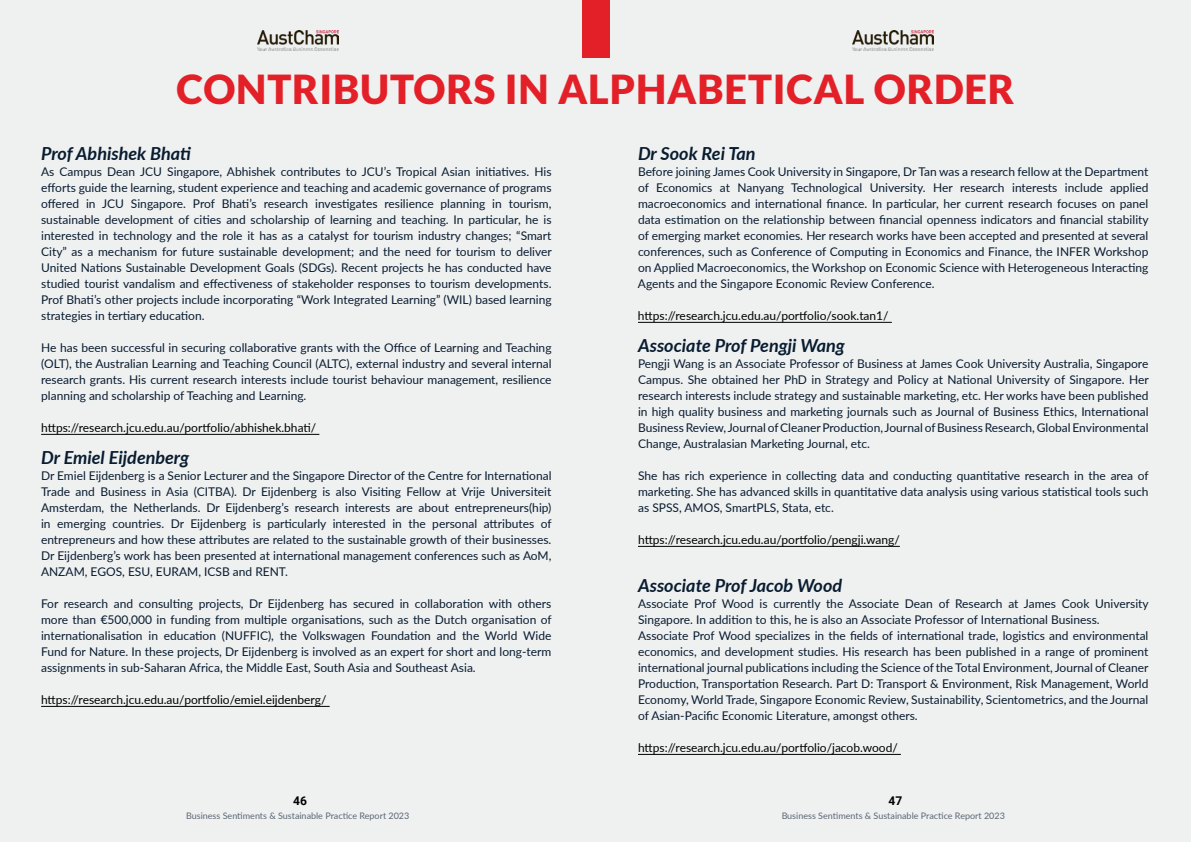
<style>
.page{position:relative;width:1191px;height:842px;background:#eceded}
.page>*{position:absolute;margin:0;border:0;box-sizing:border-box;transform-origin:0 0}
.t1{font:900 40px "Lato";letter-spacing:.02em;color:#e31f27}
.t2{font:italic 700 18px "Lato";color:#081c30}
.t3{font:12px/16px "Lato";color:#081c30;text-align:justify}
.t4{font:12px "Lato";color:#000}
.t5{font:700 12px "Roboto";color:#000}
.t6{font:9px "Lato";color:#081c30}
</style>
<div class="page">
<img style="left:257px;top:30px;width:81px;height:21px">
<img style="left:852px;top:30px;width:81px;height:21px">
<div style="left:581px;top:0;width:28px;height:57px;background:#e31f27"></div>
<hr style="left:41px;top:434px;width:278px;height:1px;background:#000">
<hr style="left:41px;top:706px;width:289px;height:1px;background:#000">
<hr style="left:638px;top:322px;width:254px;height:1px;background:#000">
<hr style="left:638px;top:546px;width:262px;height:1px;background:#000">
<hr style="left:638px;top:754px;width:263px;height:1px;background:#000">
<h1 class="t1" style="left:176px;top:66px;width:839px">CONTRIBUTORS IN ALPHABETICAL ORDER</h1>
<h2 class="t2" style="left:41px;top:140px;width:152px">Prof Abhishek Bhati</h2>
<p class="t3" style="left:41px;top:163px;width:512px">As Campus Dean JCU Singapore, Abhishek contributes to JCU’s Tropical Asian initiatives. His efforts guide the learning, student experience and teaching and academic governance of programs offered in JCU Singapore. Prof Bhati’s research investigates resilience planning in tourism, sustainable development of cities and scholarship of learning and teaching. In particular, he is interested in technology and the role it has as a catalyst for tourism industry changes; “Smart City” as a mechanism for future sustainable development; and the need for tourism to deliver United Nations Sustainable Development Goals (SDGs). Recent projects he has conducted have studied tourist vandalism and effectiveness of stakeholder responses to tourism developments.<br>Prof Bhati’s other projects include incorporating “Work Integrated Learning” (WIL) based learning strategies in tertiary education.</p>
<p class="t3" style="left:41px;top:339px;width:512px">He has been successful in securing collaborative grants with the Office of Learning and Teaching (OLT), the Australian Learning and Teaching Council (ALTC), external industry and several internal research grants. His current research interests include tourist behaviour management, resilience planning and scholarship of Teaching and Learning.</p>
<p class="t4" style="left:41px;top:419px;width:277px">https://research.jcu.edu.au/portfolio/abhishek.bhati/</p>
<h2 class="t2" style="left:41px;top:444px;width:150px">Dr Emiel Eijdenberg</h2>
<p class="t3" style="left:41px;top:467px;width:512px">Dr Emiel Eijdenberg is a Senior Lecturer and the Singapore Director of the Centre for International Trade and Business in Asia (CITBA). Dr Eijdenberg is also Visiting Fellow at Vrije Universiteit Amsterdam, the Netherlands. Dr Eijdenberg’s research interests are about entrepreneurs(hip) in emerging countries. Dr Eijdenberg is particularly interested in the personal attributes of entrepreneurs and how these attributes are related to the sustainable growth of their businesses.<br>Dr Eijdenberg’s work has been presented at international management conferences such as AoM, ANZAM, EGOS, ESU, EURAM, ICSB and RENT.</p>
<p class="t3" style="left:41px;top:595px;width:512px">For research and consulting projects, Dr Eijdenberg has secured in collaboration with others more than €500,000 in funding from multiple organisations, such as the Dutch organisation of internationalisation in education (NUFFIC), the Volkswagen Foundation and the World Wide Fund for Nature. In these projects, Dr Eijdenberg is involved as an expert for short and long-term assignments in sub-Saharan Africa, the Middle East, South Asia and Southeast Asia.</p>
<p class="t4" style="left:41px;top:691px;width:287px">https://research.jcu.edu.au/portfolio/emiel.eijdenberg/</p>
<p class="t5" style="left:293px;top:792px;width:15px">46</p>
<p class="t6" style="left:186px;top:810px;width:225px">Business Sentiments &amp; Sustainable Practice Report 2023</p>
<h2 class="t2" style="left:638px;top:140px;width:119px">Dr Sook Rei Tan</h2>
<p class="t3" style="left:638px;top:163px;width:512px">Before joining James Cook University in Singapore, Dr Tan was a research fellow at the Department of Economics at Nanyang Technological University. Her research interests include applied macroeconomics and international finance. In particular, her current research focuses on panel data estimation on the relationship between financial openness indicators and financial stability of emerging market economies. Her research works have been accepted and presented at several conferences, such as Conference of Computing in Economics and Finance, the INFER Workshop on Applied Macroeconomics, the Workshop on Economic Science with Heterogeneous Interacting Agents and the Singapore Economic Review Conference.</p>
<p class="t4" style="left:638px;top:307px;width:252px">https://research.jcu.edu.au/portfolio/sook.tan1/</p>
<h2 class="t2" style="left:638px;top:332px;width:208px">Associate Prof Pengji Wang</h2>
<p class="t3" style="left:638px;top:355px;width:512px">Pengji Wang is an Associate Professor of Business at James Cook University Australia, Singapore Campus. She obtained her PhD in Strategy and Policy at National University of Singapore. Her research interests include strategy and sustainable marketing, etc. Her works have been published in high quality business and marketing journals such as Journal of Business Ethics, International BusinessReview, Journal ofCleanerProduction, Journal ofBusinessResearch, Global Environmental Change, Australasian Marketing Journal, etc.</p>
<p class="t3" style="left:638px;top:467px;width:512px">She has rich experience in collecting data and conducting quantitative research in the area of marketing. She has advanced skills in quantitative data analysis using various statistical tools such as SPSS, AMOS, SmartPLS, Stata, etc.</p>
<p class="t4" style="left:638px;top:531px;width:263px">https://research.jcu.edu.au/portfolio/pengji.wang/</p>
<h2 class="t2" style="left:638px;top:572px;width:206px">Associate Prof Jacob Wood</h2>
<p class="t3" style="left:638px;top:595px;width:512px;text-align:left">Associate Prof Wood is currently the Associate Dean of Research at James Cook University Singapore. In addition to this, he is also an Associate Professor of International Business.<br>Associate Prof Wood specializes in the fields of international trade, logistics and environmental economics, and development studies. His research has been published in a range of prominent international journal publications including the Science of the Total Environment, Journal of Cleaner Production, Transportation Research. Part D: Transport &amp; Environment, Risk Management, World Economy, World Trade, Singapore Economic Review, Sustainability, Scientometrics, and the Journal of Asian-Pacific Economic Literature, amongst others.</p>
<p class="t4" style="left:638px;top:739px;width:261px">https://research.jcu.edu.au/portfolio/jacob.wood/</p>
<p class="t5" style="left:888px;top:792px;width:15px">47</p>
<p class="t6" style="left:781px;top:810px;width:225px">Business Sentiments &amp; Sustainable Practice Report 2023</p>
</div>
